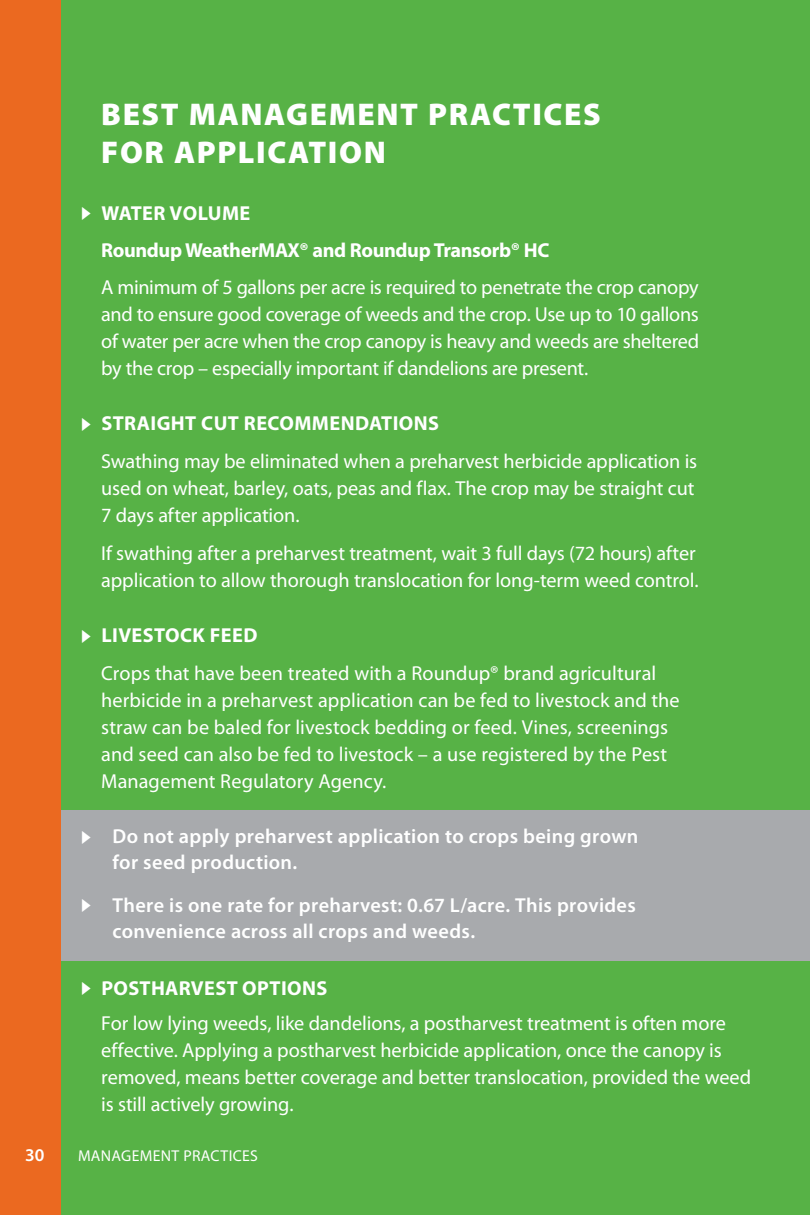
<style>
.page{position:relative;width:810px;height:1215px;background:#57b246}
.page>*{position:absolute;margin:0;border:0;box-sizing:border-box;transform-origin:0 0}
.t1{font:900 31.5px/37.8px "Myriad Pro";letter-spacing:.05em;color:#fff}
.t2{font:20.25px/27px "Myriad Pro";letter-spacing:-.005em;color:#fff}
.t3{font:600 20.25px/26.1px "Myriad Pro";letter-spacing:.015em;color:#fff}
.t4{font:700 20.25px "Myriad Pro";letter-spacing:.02em;color:#fff}
.t5{font:700 20.25px/37.1px "Myriad Pro";letter-spacing:-.02em;color:#fff}
.t6{font:600 18px "Myriad Pro";color:#fff}
.t7{font:15.75px "Myriad Pro";letter-spacing:.02em;color:#fff}
</style>
<div class="page">
<div style="left:0;top:810px;width:810px;height:151px;background:#a8aaad"></div>
<div style="left:0;top:0;width:61px;height:1215px;background:#eb6920"></div>
<h1 class="t1" style="left:101px;top:96px;width:499px">BEST MANAGEMENT PRACTICES<br>FOR APPLICATION</h1>
<p class="t5" style="left:101px;top:195px;width:450px">WATER VOLUME<br>Roundup WeatherMAX® and Roundup Transorb® HC</p>
<p class="t2" style="left:101px;top:274px;width:600px;text-align:justify">A minimum of 5 gallons per acre is required to penetrate the crop canopy and to ensure good coverage of weeds and the crop. Use up to 10 gallons of water per acre when the crop canopy is heavy and weeds are sheltered by the crop – especially important if dandelions are present.</p>
<p class="t4" style="left:101px;top:412px;width:24px">STRAIG</p>
<p class="t4" style="left:171px;top:412px;width:211px">HT CUT RECOMMENDATION</p>
<p class="t4" style="left:428px;top:412px;width:12px">S</p>
<p class="t2" style="left:101px;top:449px;width:598px">Swathing may be eliminated when a preharvest herbicide application is used on wheat, barley, oats, peas and flax. The crop may be straight cut<br>7 days after application.</p>
<p class="t2" style="left:101px;top:540px;width:599px">If swathing after a preharvest treatment, wait 3 full days (72 hours) after application to allow thorough translocation for long-term weed control.</p>
<p class="t4" style="left:101px;top:623px;width:158px">LIVESTOCK FEED</p>
<p class="t2" style="left:101px;top:660px;width:580px">Crops that have been treated with a Roundup® brand agricultural herbicide in a preharvest application can be fed to livestock and the straw can be baled for livestock bedding or feed. Vines, screenings and seed can also be fed to livestock – a use registered by the Pest Management Regulatory Agency.</p>
<p class="t3" style="left:112px;top:823px;width:528px">Do not apply preharvest application to crops being grown for seed production.</p>
<p class="t3" style="left:112px;top:893px;width:525px">There is one rate for preharvest: 0.67 L/acre. This provides convenience across all crops and weeds.</p>
<p class="t4" style="left:101px;top:977px;width:225px">Postharvest Options</p>
<p class="t2" style="left:101px;top:1010px;width:651px">For low lying weeds, like dandelions, a postharvest treatment is often more effective. Applying a postharvest herbicide application, once the canopy is removed, means better coverage and better translocation, provided the weed is still actively growing.</p>
<p class="t6" style="left:25px;top:1145px;width:21px">30</p>
<p class="t7" style="left:78px;top:1147px;width:181px">MANAGEMENT PRACTICES</p>
</div>
